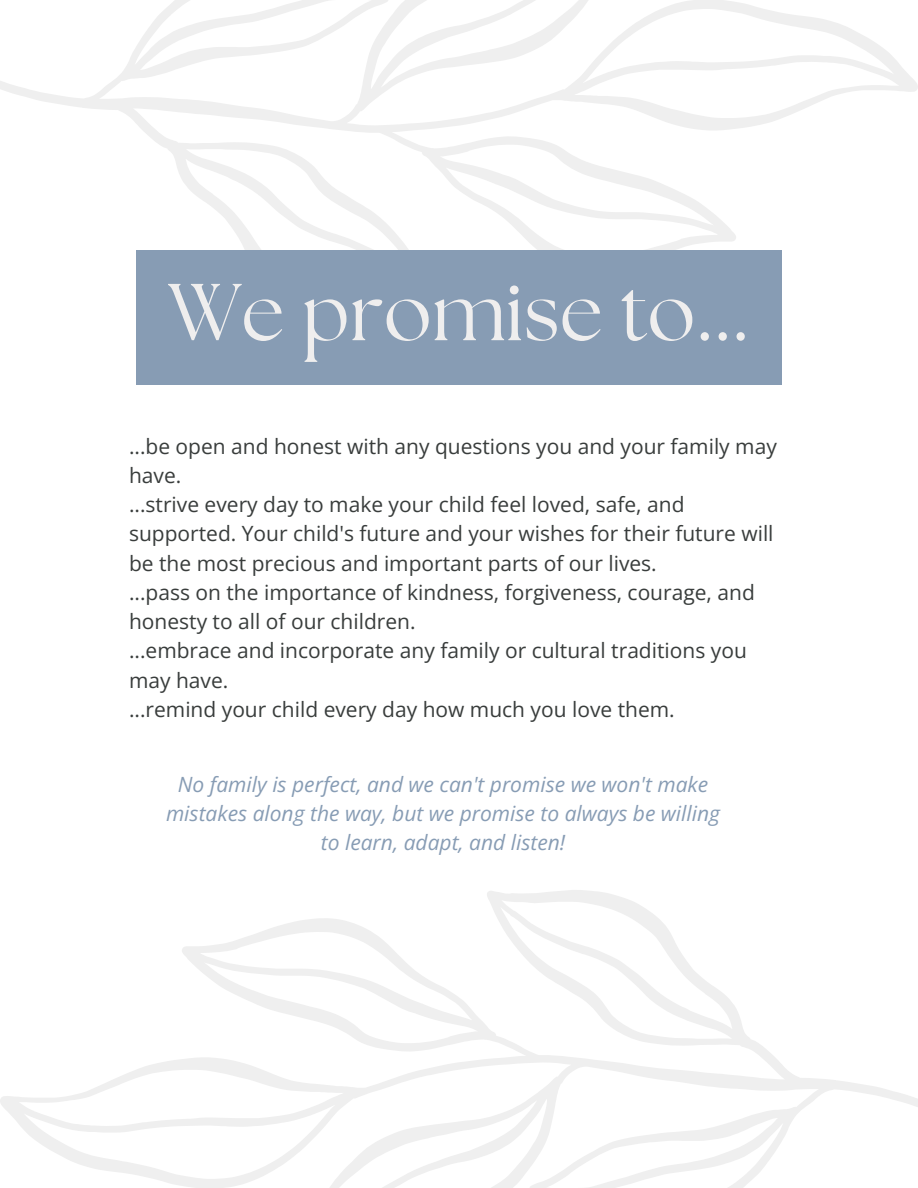
<style>
.page{position:relative;width:918px;height:1188px;background:#fff}
.page>*{position:absolute;margin:0;border:0;box-sizing:border-box;transform-origin:0 0}
.t1{font:80.4px "The Seasons";color:#efeeee}
.t2{font:21px/29.2px "Open Sans";color:#393d3c}
.t3{font:italic 21px/29.2px "Open Sans";color:#879cb4;text-align:center}
</style>
<div class="page">
<svg style="left:0;top:0;width:918px;height:251px"></svg>
<div style="left:136px;top:251px;width:646px;height:134px;background:#879cb4"></div>
<svg style="left:0;top:890px;width:918px;height:298px"></svg>
<p class="t1" style="left:168px;top:276px;width:583px">We promise to...</p>
<h1 class="t2" style="left:129px;top:431px;width:649px">...be open and honest with any questions you and your family may have.</h1>
<p class="t2" style="left:129px;top:489px;width:646px">...strive every day to make your child feel loved, safe, and supported. Your child's future and your wishes for their future will be the most precious and important parts of our lives.</p>
<p class="t2" style="left:129px;top:577px;width:627px">...pass on the importance of kindness, forgiveness, courage, and honesty to all of our children.</p>
<p class="t2" style="left:129px;top:636px;width:619px">...embrace and incorporate any family or cultural traditions you may have.</p>
<p class="t2" style="left:129px;top:694px;width:547px">...remind your child every day how much you love them.</p>
<p class="t3" style="left:166px;top:769px;width:556px">No family is perfect, and we can't promise we won't make mistakes along the way, but we promise to always be willing to learn, adapt, and listen!</p>
</div>
